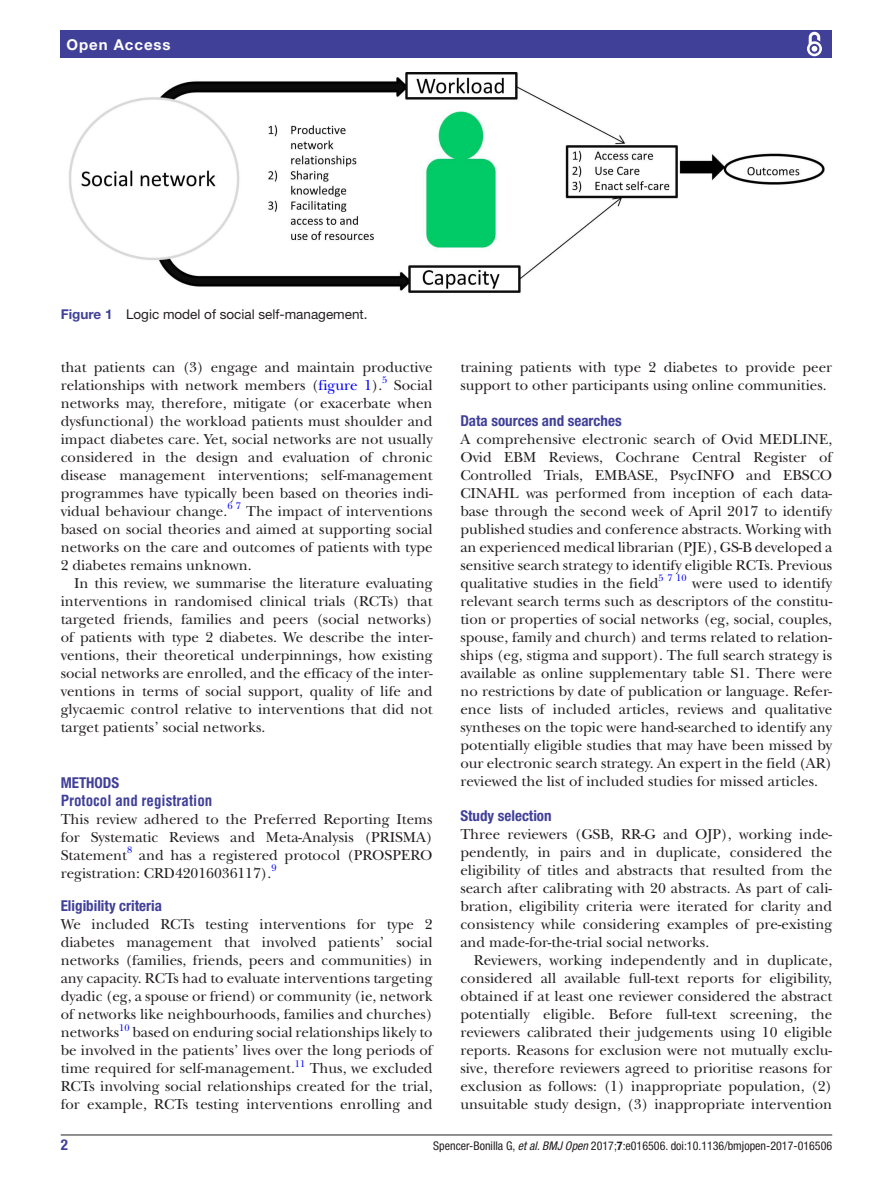
<style>
.page{position:relative;width:893px;height:1191px;background:#fff}
.page>*{position:absolute;margin:0;border:0;box-sizing:border-box;transform-origin:0 0}
.t1{font:15px/18px "New Baskerville";color:#231f20;text-align:justify}
.t2{font:700 condensed 15px "Helvetica Neue LT Std";color:#414099}
.t3{font:700 condensed 15px "Helvetica LT Std";color:#414099}
.t4{font:700 15px "Helvetica Neue LT Std";letter-spacing:.065em;color:#fff}
.t5{font:13.5px "Helvetica Neue LT Std";color:#231f20}
.t6{font:condensed 12px "Helvetica Neue LT Std";color:#231f20}
.t7{font:9.9px "New Baskerville";color:#00f}
.s1{font-weight:700;color:#414099}
.s2{color:#00f}
.s3{font-style:italic}
.s4{font-weight:700}
</style>
<div class="page">
<hr style="left:61px;top:1134px;width:771px;height:1px;background:#231f20">
<div style="left:61px;top:31px;width:771px;height:27px;background:#414099"></div>
<svg style="left:807px;top:31px;width:15px;height:26px"></svg>
<img style="left:69px;top:73px;width:756px;height:220px">
<p class="t4" style="left:66px;top:35px;width:106px">Open Access</p>
<p class="t5" style="left:61px;top:306px;width:308px"><span class="s1">Figure 1</span> Logic model of social self-management.</p>
<p class="t1" style="left:61px;top:358px;width:373px">that patients can (3) engage and maintain productive relationships with network members (<span class="s2">figure 1</span>).</p>
<p class="t7" style="left:382px;top:374px;width:7px">5</p>
<p class="t1" style="left:61px;top:376px;width:373px;text-indent:333px">Social networks may, therefore, mitigate (or exacerbate when dysfunctional) the workload patients must shoulder and impact diabetes care. Yet, social networks are not usually considered in the design and evaluation of chronic disease management interventions; self-management programmes have typically been based on theories indi&shy;vidual behaviour change.</p>
<p class="t7" style="left:227px;top:500px;width:15px">6 7</p>
<p class="t1" style="left:61px;top:502px;width:373px;text-indent:186px">The impact of interventions based on social theories and aimed at supporting social networks on the care and outcomes of patients with type 2 diabetes remains unknown.</p>
<p class="t1" style="left:61px;top:574px;width:373px;text-indent:14px">In this review, we summarise the literature evaluating interventions in randomised clinical trials (RCTs) that targeted friends, families and peers (social networks) of patients with type 2 diabetes. We describe the inter&shy;ventions, their theoretical underpinnings, how existing social networks are enrolled, and the efficacy of the inter&shy;ventions in terms of social support, quality of life and glycaemic control relative to interventions that did not target patients’ social networks.</p>
<p class="t2" style="left:61px;top:773px;width:60px">Methods</p>
<p class="t3" style="left:61px;top:791px;width:153px">Protocol and registration</p>
<p class="t1" style="left:61px;top:810px;width:373px">This review adhered to the Preferred Reporting Items for Systematic Reviews and Meta-Analysis (PRISMA)<br>Statement<sup>8</sup> and has a registered protocol (PROSPERO registration: CRD42016036117).</p>
<p class="t7" style="left:271px;top:862px;width:7px">9</p>
<p class="t2" style="left:61px;top:897px;width:103px">Eligibility criteria</p>
<p class="t1" style="left:61px;top:915px;width:373px">We included RCTs testing interventions for type 2 diabetes management that involved patients’ social networks (families, friends, peers and communities) in any capacity. RCTs had to evaluate interventions targeting dyadic (eg, a spouse or friend) or community (ie, network of networks like neighbourhoods, families and churches) networks</p>
<p class="t7" style="left:119px;top:1021px;width:12px">10</p>
<p class="t1" style="left:61px;top:1023px;width:373px;text-indent:72px">based on enduring social relationships likely to be involved in the patients’ lives over the long periods of time required for self-management.</p>
<p class="t7" style="left:295px;top:1057px;width:12px">11</p>
<p class="t1" style="left:61px;top:1059px;width:373px;text-indent:249px">Thus, we excluded RCTs involving social relationships created for the trial, for example, RCTs testing interventions enrolling and</p>
<p class="t1" style="left:460px;top:358px;width:373px">training patients with type 2 diabetes to provide peer support to other participants using online communities.</p>
<p class="t2" style="left:460px;top:411px;width:163px">Data sources and searches</p>
<p class="t1" style="left:460px;top:430px;width:373px">A comprehensive electronic search of Ovid MEDLINE, Ovid EBM Reviews, Cochrane Central Register of Controlled Trials, EMBASE, PsycINFO and EBSCO CINAHL was performed from inception of each data&shy;base through the second week of April 2017 to identify published studies and conference abstracts. Working with an experienced medical librarian (PJE), GS-B developed a sensitive search strategy to identify eligible RCTs. Previous qualitative studies in the field</p>
<p class="t7" style="left:658px;top:572px;width:30px">5 7 10</p>
<p class="t1" style="left:460px;top:574px;width:373px;text-indent:232px">were used to identify relevant search terms such as descriptors of the constitu&shy;tion or properties of social networks (eg, social, couples, spouse, family and church) and terms related to relation&shy;ships (eg, stigma and support). The full search strategy is available as online supplementary table S1. There were no restrictions by date of publication or language. Refer&shy;ence lists of included articles, reviews and qualitative syntheses on the topic were hand-searched to identify any potentially eligible studies that may have been missed by our electronic search strategy. An expert in the field (AR) reviewed the list of included studies for missed articles.</p>
<p class="t2" style="left:460px;top:807px;width:93px">Study selection</p>
<p class="t1" style="left:460px;top:825px;width:373px">Three reviewers (GSB, RR-G and OJP), working inde&shy;pendently, in pairs and in duplicate, considered the eligibility of titles and abstracts that resulted from the search after calibrating with 20 abstracts. As part of cali&shy;bration, eligibility criteria were iterated for clarity and consistency while considering examples of pre-existing and made-for-the-trial social networks.</p>
<p class="t1" style="left:460px;top:951px;width:373px;text-indent:14px">Reviewers, working independently and in duplicate, considered all available full-text reports for eligibility, obtained if at least one reviewer considered the abstract potentially eligible. Before full-text screening, the reviewers calibrated their judgements using 10 eligible reports. Reasons for exclusion were not mutually exclu&shy;sive, therefore reviewers agreed to prioritise reasons for exclusion as follows: (1) inappropriate population, (2) unsuitable study design, (3) inappropriate intervention</p>
<p class="t2" style="left:61px;top:1135px;width:9px">2</p>
<p class="t6" style="left:433px;top:1138px;width:400px">Spencer-Bonilla G, <span class="s3">et al</span>. <span class="s3">BMJ Open</span> 2017;<span class="s4">7</span>:e016506. doi:10.1136/bmjopen-2017-016506</p>
</div>
